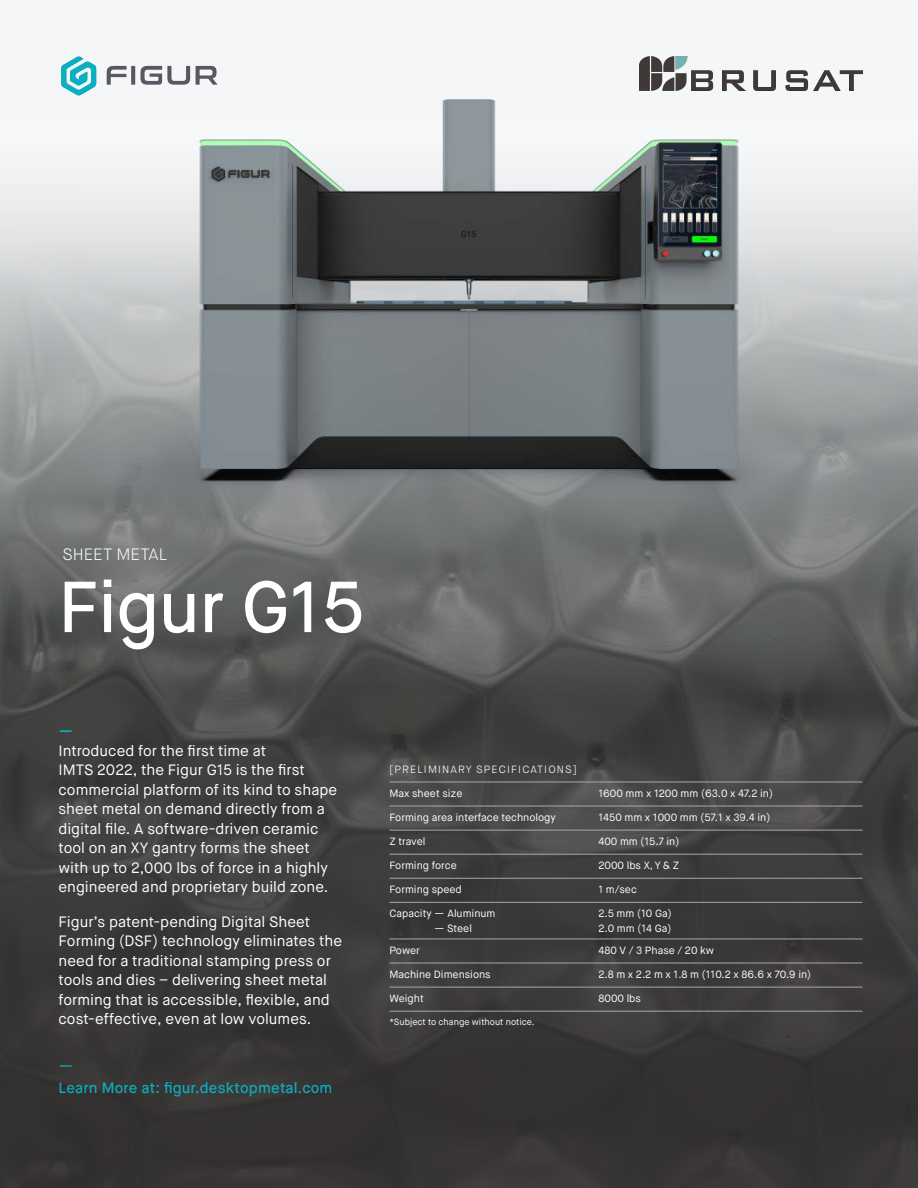
<style>
.page{position:relative;width:918px;height:1188px;background:#f4f6f8}
.page>*{position:absolute;margin:0;border:0;box-sizing:border-box;transform-origin:0 0}
.t1{font:500 72px "Maison Neue";letter-spacing:-.01em;color:#fff}
.t2{font:300 16.5px "Maison Neue";color:#f1f4f6}
.t3{font:15px/19.5px "Maison Neue";color:#fff}
.t4{font:500 15px/22.5px "Maison Neue";letter-spacing:.01em;color:#0ab0bf}
.t5{font:700 15px "Maison Neue";color:#0ab0bf}
.t6{font:10.5px/15px "Maison Neue";color:#fff}
.t7{font:300 10.5px "Maison Neue";letter-spacing:.11em;color:#fff}
.t8{font:9px "Maison Neue";color:#fff}
</style>
<div class="page">
<img style="left:0;top:201px;width:918px;height:987px">
<img style="left:28px;top:56px;width:882px;height:490px">
<hr style="left:389px;top:782px;width:209px;height:1px;background:#a7a9ab">
<hr style="left:389px;top:806px;width:209px;height:1px;background:#a7a9ab">
<hr style="left:389px;top:830px;width:209px;height:1px;background:#a7a9ab">
<hr style="left:389px;top:854px;width:209px;height:1px;background:#a7a9ab">
<hr style="left:389px;top:878px;width:209px;height:1px;background:#a7a9ab">
<hr style="left:389px;top:902px;width:209px;height:1px;background:#a7a9ab">
<hr style="left:598px;top:782px;width:265px;height:1px;background:#a7a9ab">
<hr style="left:598px;top:806px;width:265px;height:1px;background:#a7a9ab">
<hr style="left:598px;top:830px;width:265px;height:1px;background:#a7a9ab">
<hr style="left:598px;top:854px;width:265px;height:1px;background:#a7a9ab">
<hr style="left:598px;top:878px;width:265px;height:1px;background:#a7a9ab">
<hr style="left:598px;top:902px;width:265px;height:1px;background:#a7a9ab">
<hr style="left:389px;top:939px;width:473px;height:1px;background:#a7a9ab">
<hr style="left:389px;top:963px;width:473px;height:1px;background:#a7a9ab">
<hr style="left:389px;top:987px;width:473px;height:1px;background:#a7a9ab">
<hr style="left:389px;top:1011px;width:473px;height:1px;background:#a7a9ab">
<svg style="left:107px;top:66px;width:83px;height:19px"></svg>
<svg style="left:61px;top:57px;width:35px;height:39px"></svg>
<svg style="left:196px;top:66px;width:22px;height:19px"></svg>
<img style="left:640px;top:57px;width:223px;height:34px">
<p class="t2" style="left:63px;top:547px;width:106px">SHEET METAL</p>
<h1 class="t1" style="left:58px;top:578px;width:308px">Figur G15</h1>
<p class="t5" style="left:58px;top:723px;width:16px">—</p>
<p class="t3" style="left:58px;top:742px;width:280px">Introduced for the first time at<br>IMTS 2022, the Figur G15 is the first commercial platform of its kind to shape sheet metal on demand directly from a digital file. A software-driven ceramic tool on an XY gantry forms the sheet with up to 2,000 lbs of force in a highly engineered and proprietary build zone.</p>
<p class="t3" style="left:58px;top:913px;width:285px">Figur’s patent-pending Digital Sheet Forming (DSF) technology eliminates the need for a traditional stamping press or tools and dies – delivering sheet metal forming that is accessible, flexible, and cost-effective, even at low volumes.</p>
<p class="t4" style="left:58px;top:1056px;width:275px">—<br>Learn More at: figur.desktopmetal.com</p>
<p class="t7" style="left:389px;top:765px;width:189px">[PRELIMINARY SPECIFICATIONS]</p>
<p class="t6" style="left:389px;top:786px;width:75px">Max sheet size</p>
<p class="t6" style="left:598px;top:786px;width:176px">1600 mm x 1200 mm (63.0 x 47.2 in)</p>
<p class="t6" style="left:389px;top:811px;width:168px">Forming area interface technology</p>
<p class="t6" style="left:598px;top:811px;width:174px">1450 mm x 1000 mm (57.1 x 39.4 in)</p>
<p class="t6" style="left:389px;top:835px;width:38px">Z travel</p>
<p class="t6" style="left:598px;top:835px;width:83px">400 mm (15.7 in)</p>
<p class="t6" style="left:389px;top:859px;width:69px">Forming force</p>
<p class="t6" style="left:598px;top:859px;width:82px">2000 lbs X, Y &amp; Z</p>
<p class="t6" style="left:389px;top:883px;width:74px">Forming speed</p>
<p class="t6" style="left:598px;top:883px;width:40px">1 m/sec</p>
<p class="t6" style="left:389px;top:907px;width:108px">Capacity — Aluminum</p>
<p class="t6" style="left:434px;top:922px;width:39px">— Steel</p>
<p class="t6" style="left:598px;top:907px;width:75px">2.5 mm (10 Ga)<br>2.0 mm (14 Ga)</p>
<p class="t6" style="left:389px;top:943px;width:32px">Power</p>
<p class="t6" style="left:598px;top:943px;width:117px">480 V / 3 Phase / 20 kw</p>
<p class="t6" style="left:389px;top:968px;width:103px">Machine Dimensions</p>
<p class="t6" style="left:598px;top:968px;width:214px">2.8 m x 2.2 m x 1.8 m (110.2 x 86.6 x 70.9 in)</p>
<p class="t6" style="left:389px;top:992px;width:36px">Weight</p>
<p class="t6" style="left:598px;top:992px;width:44px">8000 lbs</p>
<p class="t8" style="left:389px;top:1018px;width:147px">*Subject to change without notice.</p>
</div>
